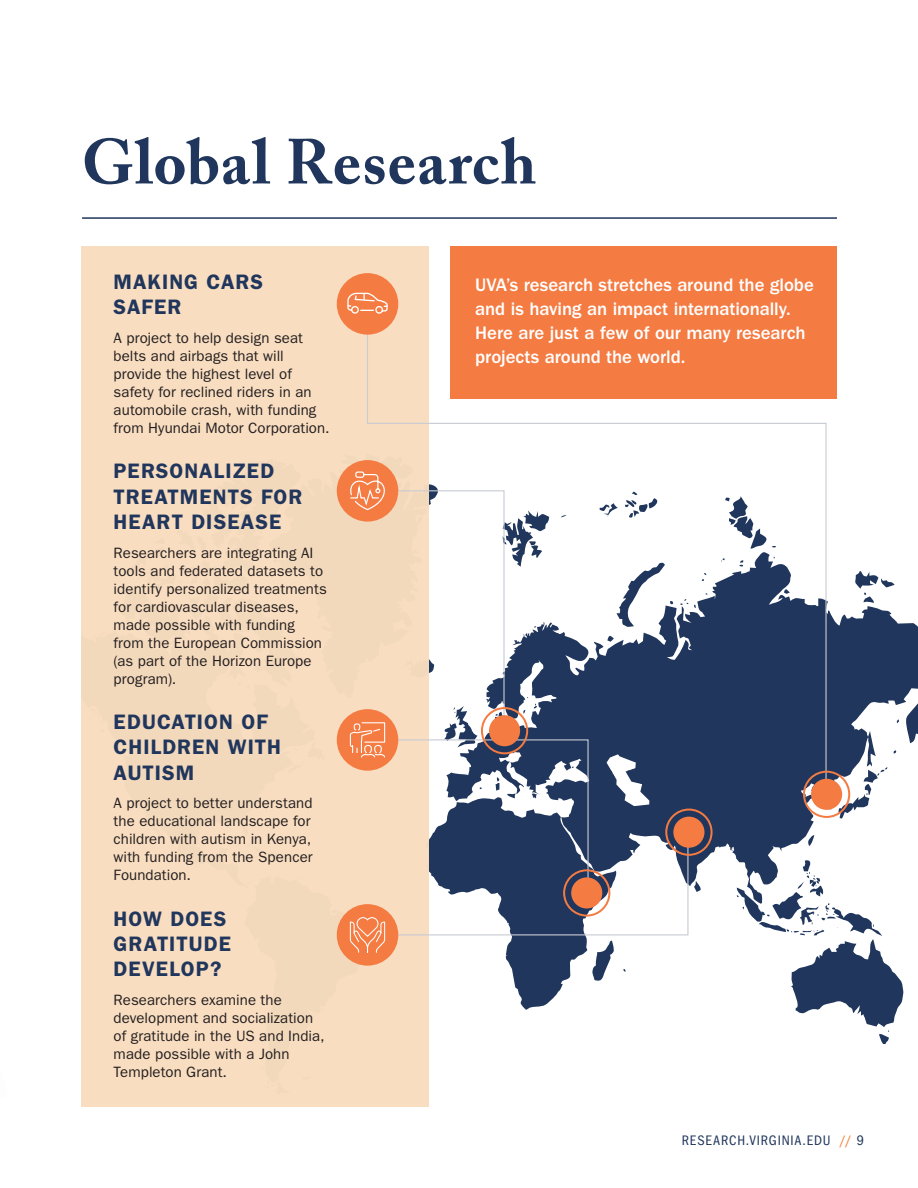
<style>
.page{position:relative;width:918px;height:1188px;background:#fff}
.page>*{position:absolute;margin:0;border:0;box-sizing:border-box;transform-origin:0 0}
.t1{font:700 63px "Adobe Caslon Pro";letter-spacing:.015em;color:#20365c}
.t2{font:600 21px/25.2px "ITC Franklin Gothic Std";letter-spacing:.05em;color:#20365c}
.t3{font:500 18.75px/24px "ITC Franklin Gothic Std";letter-spacing:-.005em;color:#fff}
.t4{font:15px/18px "ITC Franklin Gothic Std";letter-spacing:.005em;color:#231f20}
.t5{font:condensed 14.25px "ITC Franklin Gothic Std";letter-spacing:.055em;color:#20365c}
.s1{color:#f47321}
</style>
<div class="page">
<hr style="left:82px;top:217px;width:755px;height:2px;background:#20365c">
<div style="left:450px;top:247px;width:387px;height:152px;background:#f47b42"></div>
<svg style="left:697px;top:571px;width:221px;height:365px"></svg>
<svg style="left:791px;top:939px;width:113px;height:105px"></svg>
<div style="left:82px;top:247px;width:347px;height:860px;background:#f9ddbf"></div>
<div style="left:337px;top:460px;width:61px;height:62px;background:#f47b42;border-radius:50%"></div>
<svg style="left:336px;top:471px;width:361px;height:539px"></svg>
<div style="left:673px;top:817px;width:31px;height:31px;background:#f47b42;border-radius:50%"></div>
<div style="left:665px;top:809px;width:48px;height:47px;border:2px solid #f47b42;border-radius:50%"></div>
<div style="left:571px;top:877px;width:31px;height:32px;background:#f47b42;border-radius:50%"></div>
<div style="left:563px;top:869px;width:47px;height:48px;border:2px solid #f47b42;border-radius:50%"></div>
<svg style="left:366px;top:323px;width:461px;height:465px"></svg>
<div style="left:337px;top:273px;width:61px;height:62px;background:#f47b42;border-radius:50%"></div>
<svg style="left:347px;top:292px;width:41px;height:22px"></svg>
<div style="left:811px;top:779px;width:31px;height:31px;background:#f47b42;border-radius:50%"></div>
<div style="left:803px;top:771px;width:47px;height:47px;border:2px solid #f47b42;border-radius:50%"></div>
<p class="t1" style="left:82px;top:125px;width:456px">Global Research</p>
<p class="t2" style="left:114px;top:269px;width:151px">MAKING CARS<br>SAFER</p>
<p class="t4" style="left:114px;top:329px;width:218px">A project to help design seat belts and airbags that will provide the highest level of safety for reclined riders in an automobile crash, with funding from Hyundai Motor Corporation.</p>
<p class="t2" style="left:114px;top:459px;width:190px">PERSONALIZED<br>TREATMENTS FOR<br>HEART DISEASE</p>
<p class="t4" style="left:114px;top:544px;width:215px">Researchers are integrating AI tools and federated datasets to identify personalized treatments for cardiovascular diseases, made possible with funding from the European Commission (as part of the Horizon Europe program).</p>
<p class="t2" style="left:114px;top:709px;width:169px">EDUCATION OF<br>CHILDREN WITH<br>AUTISM</p>
<p class="t4" style="left:114px;top:794px;width:201px">A project to better understand the educational landscape for children with autism in Kenya, with funding from the Spencer<br>Foundation.</p>
<p class="t2" style="left:114px;top:906px;width:119px">HOW DOES<br>GRATITUDE<br>DEVELOP?</p>
<p class="t4" style="left:114px;top:991px;width:212px">Researchers examine the development and socialization of gratitude in the US and India, made possible with a John<br>Templeton Grant.</p>
<p class="t3" style="left:475px;top:273px;width:340px">UVA’s research stretches around the globe and is having an impact internationally.<br>Here are just a few of our many research projects around the world.</p>
<p class="t5" style="left:682px;top:1132px;width:184px">RESEARCH.VIRGINIA.EDU <span class="s1">//</span> 9</p>
</div>
